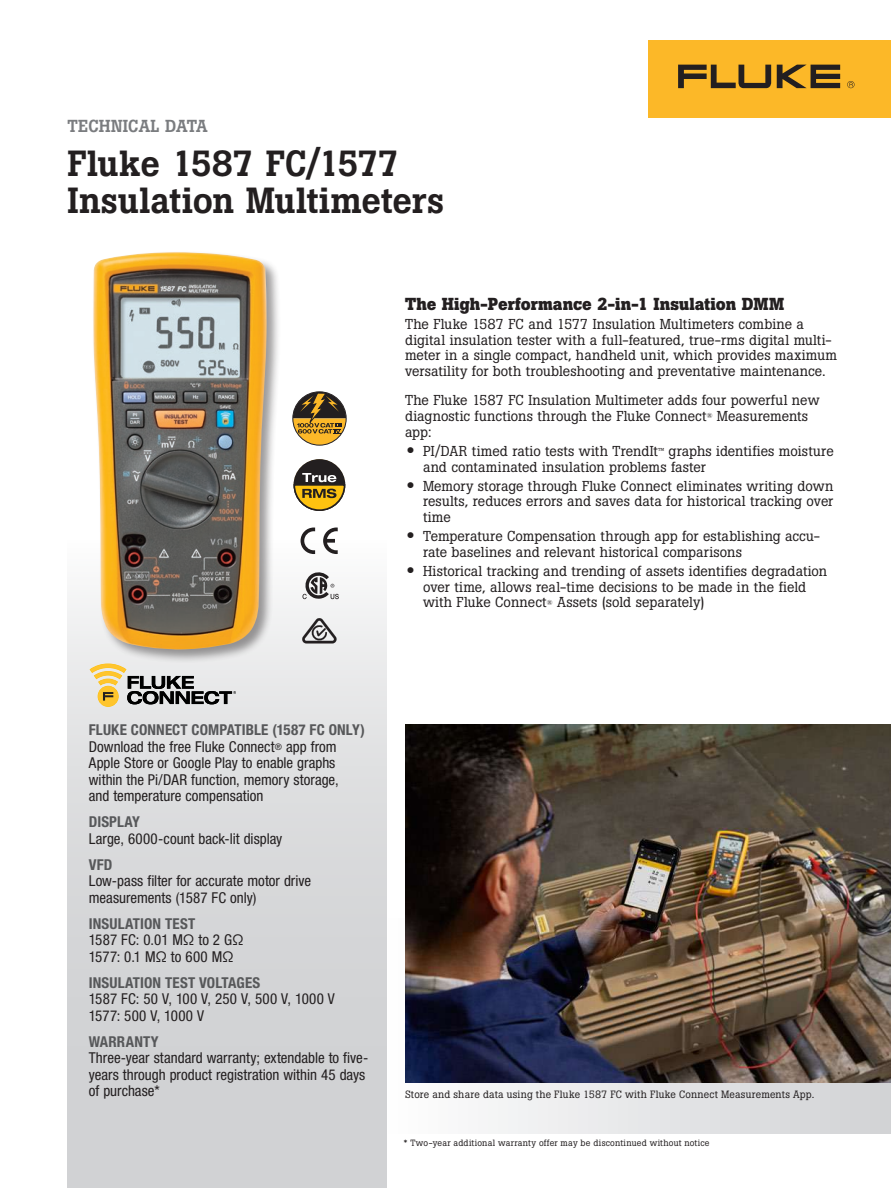
<style>
.page{position:relative;width:891px;height:1188px;background:#fff}
.page>*{position:absolute;margin:0;border:0;box-sizing:border-box;transform-origin:0 0}
.t1{font:500 36px/37.5px "Boton Pro";letter-spacing:-.005em;color:#231f20}
.t2{font:700 17.25px "Boton Pro";letter-spacing:.005em;color:#231f20}
.t3{font:500 17.25px "Boton Pro";color:#7a7c7f}
.t4{font:condensed 15px/16.5px "Helvetica Neue LT Pro";color:#231f20}
.t5{font:700 condensed 15px "Helvetica Neue LT Pro";letter-spacing:.01em;color:#57585a}
.t6{font:14.25px/15.8px "Boton Pro";letter-spacing:.005em;color:#231f20}
.t7{font:10.5px "Boton Pro";letter-spacing:.02em;color:#231f20}
.t8{font:9px "Boton Pro";letter-spacing:.025em;color:#231f20}
.s1{font-family:"Helvetica Neue LT Std";font-weight:500;font-stretch:expanded;font-size:16.5px}
.s2{font-size:8.55px}
.s3{font-weight:700;color:#57585a}
.s4{font-size:9px}
</style>
<div class="page">
<svg style="left:405px;top:1082px;width:486px;height:52px"></svg>
<div style="left:68px;top:540px;width:319px;height:648px;background:linear-gradient(to bottom,#f2f3f3,#c8c9cc)"></div>
<div style="left:648px;top:40px;width:243px;height:78px;background:#fcb828"></div>
<svg style="left:777px;top:65px;width:63px;height:23px"></svg>
<svg style="left:678px;top:65px;width:93px;height:23px"></svg>
<svg style="left:847px;top:81px;width:8px;height:7px"></svg>
<div style="left:91px;top:250px;width:190px;height:414px;background:#231f20;opacity:.45"></div>
<img style="left:93px;top:252px;width:174px;height:398px">
<svg style="left:302px;top:572px;width:37px;height:27px"></svg>
<svg style="left:301px;top:528px;width:14px;height:26px"></svg>
<svg style="left:323px;top:528px;width:15px;height:26px"></svg>
<svg style="left:302px;top:618px;width:35px;height:26px"></svg>
<svg style="left:293px;top:392px;width:53px;height:53px"></svg>
<div style="left:294px;top:460px;width:51px;height:50px;background:#231f20;border-radius:50%"></div>
<svg style="left:293px;top:473px;width:53px;height:38px"></svg>
<img style="left:405px;top:725px;width:486px;height:357px">
<div style="left:98px;top:686px;width:20px;height:21px;background:#fdc428;border:1px solid #fdc215;border-radius:50%"></div>
<div style="left:98px;top:686px;width:20px;height:20px;background:#ffc52d;border-radius:50%"></div>
<svg style="left:90px;top:664px;width:146px;height:40px;background:#b5af9e"></svg>
<p class="t3" style="left:68px;top:115px;width:142px">TECHNICAL DATA</p>
<h1 class="t1" style="left:68px;top:144px;width:378px">Fluke 1587 FC/1577<br>Insulation Multimeters</h1>
<p class="t2" style="left:405px;top:293px;width:381px">The High-Performance 2-in-1 Insulation DMM</p>
<p class="t6" style="left:405px;top:316px;width:433px">The Fluke 1587 FC and 1577 Insulation Multimeters combine a digital insulation tester with a full-featured, true-rms digital multi&shy;meter in a single compact, handheld unit, which provides maximum versatility for both troubleshooting and preventative maintenance.</p>
<p class="t6" style="left:405px;top:393px;width:416px">The Fluke 1587 FC Insulation Multimeter adds four powerful new diagnostic functions through the Fluke Connect<sup>®</sup> Measurements app:</p>
<p class="t6" style="left:423px;top:443px;width:412px;text-indent:-16px"><span class="s1">•</span> PI/DAR timed ratio tests with TrendIt<span class="s2">™</span> graphs identifies moisture and contaminated insulation problems faster</p>
<p class="t6" style="left:423px;top:478px;width:412px;text-align:justify;text-indent:-16px"><span class="s1">•</span> Memory storage through Fluke Connect eliminates writing down results, reduces errors and saves data for historical tracking over time</p>
<p class="t6" style="left:423px;top:528px;width:399px;text-indent:-16px"><span class="s1">•</span> Temperature Compensation through app for establishing accu&shy;rate baselines and relevant historical comparisons</p>
<p class="t6" style="left:423px;top:563px;width:406px;text-indent:-16px"><span class="s1">•</span> Historical tracking and trending of assets identifies degradation over time, allows real-time decisions to be made in the field with Fluke Connect<sup>®</sup> Assets (sold separately)</p>
<p class="t4" style="left:89px;top:722px;width:278px"><span class="s3">FLUKE CONNECT COMPATIBLE (1587 FC ONLY)<br></span>Download the free Fluke Connect<span class="s4">®</span> app from Apple Store or Google Play to enable graphs within the Pi/DAR function, memory storage,<br>and temperature compensation</p>
<p class="t5" style="left:89px;top:813px;width:53px">DISPLAY</p>
<p class="t4" style="left:89px;top:830px;width:195px">Large, 6000-count back-lit display</p>
<p class="t5" style="left:89px;top:855px;width:25px">VFD</p>
<p class="t4" style="left:89px;top:873px;width:224px">Low-pass filter for accurate motor drive measurements (1587 FC only)</p>
<p class="t5" style="left:89px;top:914px;width:108px">INSULATION TEST</p>
<p class="t4" style="left:89px;top:932px;width:156px">1587 FC: 0.01 MΩ to 2 GΩ<br>1577: 0.1 MΩ to 600 MΩ</p>
<p class="t5" style="left:89px;top:973px;width:173px">INSULATION TEST VOLTAGES</p>
<p class="t4" style="left:89px;top:990px;width:248px">1587 FC: 50 V, 100 V, 250 V, 500 V, 1000 V<br>1577: 500 V, 1000 V</p>
<p class="t5" style="left:89px;top:1032px;width:71px">WARRANTY</p>
<p class="t4" style="left:89px;top:1049px;width:281px">Three-year standard warranty; extendable to five&shy;years through product registration within 45 days of purchase*</p>
<p class="t7" style="left:405px;top:1087px;width:411px">Store and share data using the Fluke 1587 FC with Fluke Connect Measurements App.</p>
<p class="t8" style="left:404px;top:1137px;width:307px">* Two-year additional warranty offer may be discontinued without notice</p>
</div>
